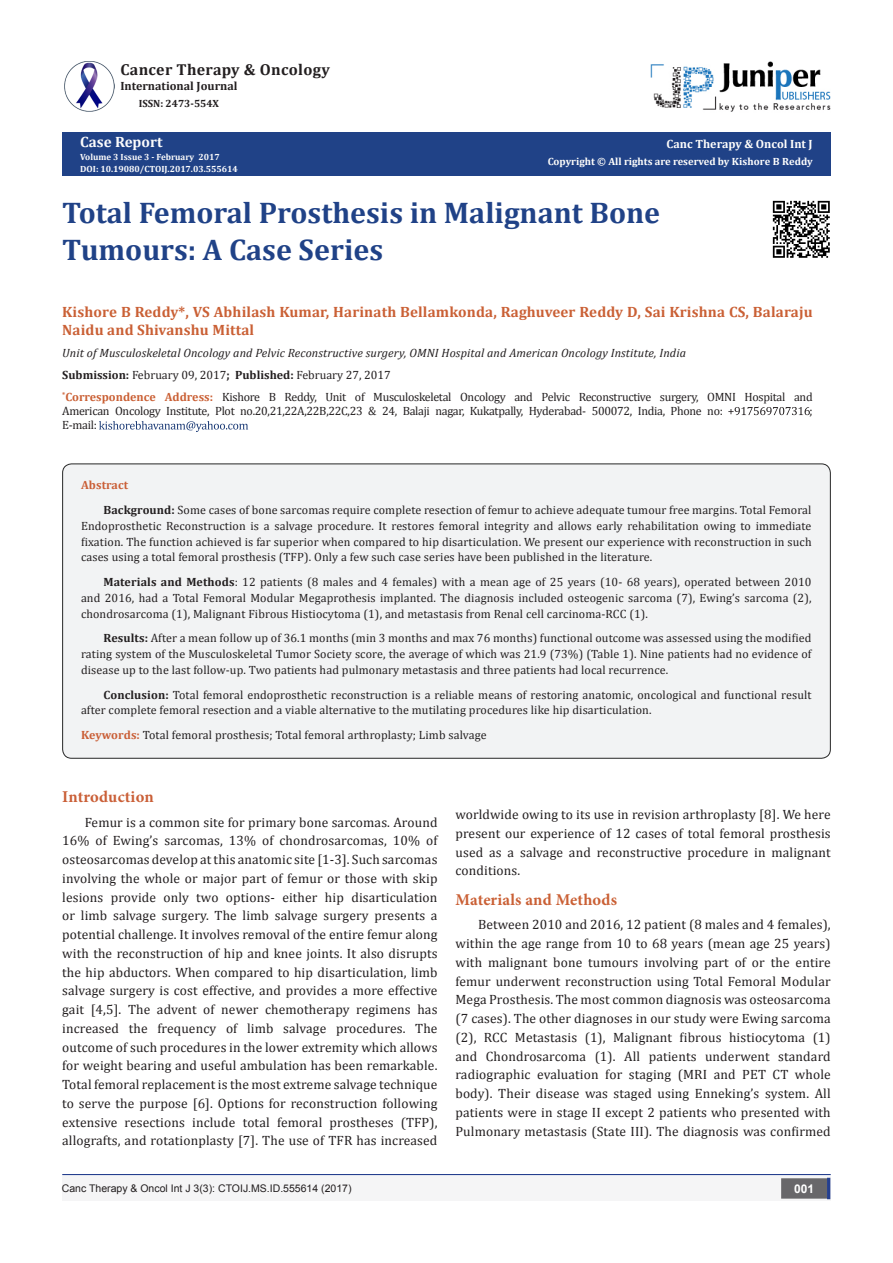
<style>
.page{position:relative;width:893px;height:1263px;background:#fff}
.page>*{position:absolute;margin:0;border:0;box-sizing:border-box;transform-origin:0 0}
.t1{font:700 30px/37.5px "Cambria";color:#204287}
.t2{font:700 16.5px "Minion Pro";letter-spacing:.01em;color:#ca6035}
.t3{font:700 16.5px "Minion Pro";letter-spacing:.005em;color:#ca5f37}
.t4{font:700 15.9px "Cambria";letter-spacing:.02em;color:#231f20}
.t5{font:700 15px/18px "Cambria";letter-spacing:.01em;color:#ca6035}
.t6{font:700 15px "Cambria";color:#fcfcfc}
.t7{font:13.5px/18.8px "Cambria";letter-spacing:.01em;color:#231f20;text-align:justify}
.t8{font:12px/15.8px "Cambria";letter-spacing:.01em;color:#231f20;text-align:justify}
.t9{font:12px/21.9px "Cambria";letter-spacing:-.025em;color:#231f20}
.t10{font:700 12px "Cambria";color:#fffefc}
.t11{font:700 12px "Cambria";color:#231f20}
.t12{font:700 12px "Arial";color:#fff}
.t13{font:10.5px "Arial";color:#231f20}
.t14{font:700 10.5px "Cambria";color:#fffefc}
.t15{font:700 10.5px "Cambria";color:#231f20}
.t16{font:700 9px/12.3px "Cambria";color:#fcfcfc}
.s1{color:#fff}
.s2{font-style:italic}
.s3{font-weight:700}
.s4{font-weight:700;color:#ca6035}
.s5{font-weight:700;color:#ca5f37}
</style>
<div class="page">
<div style="left:62px;top:132px;width:769px;height:43px;background:#204287"></div>
<svg style="left:728px;top:407px;width:82px;height:8px"></svg>
<svg style="left:99px;top:421px;width:149px;height:11px"></svg>
<hr style="left:62px;top:1174px;width:769px;height:1px;background:#253f8e">
<div style="left:62px;top:1176px;width:494px;height:25px;background:#f5f5f6"></div>
<div style="left:503px;top:1176px;width:328px;height:25px;background:#f5f5f6"></div>
<div style="left:782px;top:1179px;width:44px;height:19px;background:#68676a"></div>
<div style="left:781px;top:1178px;width:46px;height:20px;border:2px solid #68676a"></div>
<hr style="left:827px;top:1178px;width:3px;height:21px;background:#253f8e">
<img style="left:651px;top:61px;width:180px;height:51px">
<img style="left:64px;top:61px;width:50px;height:51px">
<div style="left:63px;top:464px;width:767px;height:294px;background:#f2f3f4;border-radius:9px"></div>
<img style="left:772px;top:200px;width:58px;height:58px">
<p class="t4" style="left:120px;top:58px;width:211px">Cancer Therapy &amp; Oncology</p>
<p class="t11" style="left:120px;top:77px;width:119px">International Journal</p>
<p class="t15" style="left:139px;top:96px;width:82px">ISSN: 2473-554X</p>
<p class="t6" style="left:80px;top:132px;width:84px">Case Report</p>
<p class="t16" style="left:80px;top:150px;width:159px">Volume 3 Issue 3 - February 2017<br>DOI: <span class="s1">10.19080/CTOIJ.2017.03.555614</span></p>
<p class="t10" style="left:667px;top:136px;width:148px">Canc Therapy &amp; Oncol Int J</p>
<p class="t14" style="left:548px;top:154px;width:267px">Copyright © All rights are reserved by <span class="s1">Kishore B Reddy</span></p>
<h1 class="t1" style="left:62px;top:193px;width:599px">Total Femoral Prosthesis in Malignant Bone<br>Tumours: A Case Series</h1>
<p class="t5" style="left:62px;top:302px;width:752px">Kishore B Reddy*, VS Abhilash Kumar, Harinath Bellamkonda, Raghuveer Reddy D, Sai Krishna CS, Balaraju<br>Naidu and Shivanshu Mittal</p>
<p class="t9" style="left:62px;top:342px;width:752px"><span class="s2">Unit of Musculoskeletal Oncology and Pelvic Reconstructive surgery, OMNI Hospital and American Oncology Institute, India<br></span><span class="s3">Submission:</span> February 09, 2017<span class="s3">; Published:</span> February 27, 2017<br><sup>*</sup><span class="s4">Correspondence Address:</span> Kishore B Reddy, Unit of Musculoskeletal Oncology and Pelvic Reconstructive surgery, OMNI Hospital and</p>
<p class="t9" style="left:62px;top:400px;width:662px">American Oncology Institute, Plot no.20,21,22A,22B,22C,23 &amp; 24, Balaji nagar, Kukatpally, Hyderabad- 500072, India, Phone no:</p>
<p class="t8" style="left:809px;top:403px;width:5px">;</p>
<p class="t8" style="left:62px;top:417px;width:36px">E-mail:</p>
<p class="t8" style="left:104px;top:473px;width:709px;line-height:24.8px;text-indent:-22px"><span class="s5">Abstract<br></span><span class="s3">Background:</span> Some cases of bone sarcomas require complete resection of femur to achieve adequate tumour free margins. Total Femoral</p>
<p class="t8" style="left:81px;top:518px;width:732px">Endoprosthetic Reconstruction is a salvage procedure. It restores femoral integrity and allows early rehabilitation owing to immediate fixation. The function achieved is far superior when compared to hip disarticulation. We present our experience with reconstruction in such cases using a total femoral prosthesis (TFP). Only a few such case series have been published in the literature.</p>
<p class="t8" style="left:81px;top:574px;width:732px;text-indent:22px"><span class="s3">Materials and Methods</span>: 12 patients (8 males and 4 females) with a mean age of 25 years (10- 68 years), operated between 2010 and 2016, had a Total Femoral Modular Megaprothesis implanted. The diagnosis included osteogenic sarcoma (7), Ewing’s sarcoma (2), chondrosarcoma (1), Malignant Fibrous Histiocytoma (1), and metastasis from Renal cell carcinoma-RCC (1).</p>
<p class="t8" style="left:81px;top:630px;width:732px;text-indent:22px"><span class="s3">Results:</span> After a mean follow up of 36.1 months (min 3 months and max 76 months) functional outcome was assessed using the modified rating system of the Musculoskeletal Tumor Society score, the average of which was 21.9 (73%) (Table 1). Nine patients had no evidence of disease up to the last follow-up. Two patients had pulmonary metastasis and three patients had local recurrence.</p>
<p class="t8" style="left:81px;top:687px;width:732px;text-indent:22px"><span class="s3">Conclusion:</span> Total femoral endoprosthetic reconstruction is a reliable means of restoring anatomic, oncological and functional result after complete femoral resection and a viable alternative to the mutilating procedures like hip disarticulation.</p>
<p class="t8" style="left:81px;top:727px;width:407px"><span class="s5">Keywords:</span> Total femoral prosthesis; Total femoral arthroplasty; Limb salvage</p>
<p class="t3" style="left:62px;top:785px;width:93px">Introduction</p>
<p class="t7" style="left:62px;top:812px;width:377px;text-indent:23px">Femur is a common site for primary bone sarcomas. Around 16% of Ewing’s sarcomas, 13% of chondrosarcomas, 10% of osteosarcomas develop at this anatomic site [1-3]. Such sarcomas involving the whole or major part of femur or those with skip lesions provide only two options- either hip disarticulation or limb salvage surgery. The limb salvage surgery presents a potential challenge. It involves removal of the entire femur along with the reconstruction of hip and knee joints. It also disrupts the hip abductors. When compared to hip disarticulation, limb salvage surgery is cost effective, and provides a more effective gait [4,5]. The advent of newer chemotherapy regimens has increased the frequency of limb salvage procedures. The outcome of such procedures in the lower extremity which allows for weight bearing and useful ambulation has been remarkable.<br>Total femoral replacement is the most extreme salvage technique to serve the purpose [6]. Options for reconstruction following extensive resections include total femoral prostheses (TFP), allografts, and rotationplasty [7]. The use of TFR has increased</p>
<p class="t7" style="left:455px;top:805px;width:377px">worldwide owing to its use in revision arthroplasty [8]. We here present our experience of 12 cases of total femoral prosthesis used as a salvage and reconstructive procedure in malignant conditions.</p>
<p class="t2" style="left:455px;top:888px;width:163px">Materials and Methods</p>
<p class="t7" style="left:455px;top:915px;width:377px;text-indent:23px">Between 2010 and 2016, 12 patient (8 males and 4 females), within the age range from 10 to 68 years (mean age 25 years) with malignant bone tumours involving part of or the entire femur underwent reconstruction using Total Femoral Modular Mega Prosthesis. The most common diagnosis was osteosarcoma (7 cases). The other diagnoses in our study were Ewing sarcoma (2), RCC Metastasis (1), Malignant fibrous histiocytoma (1) and Chondrosarcoma (1). All patients underwent standard radiographic evaluation for staging (MRI and PET CT whole body). Their disease was staged using Enneking’s system. All patients were in stage II except 2 patients who presented with Pulmonary metastasis (State III). The diagnosis was confirmed</p>
<p class="t13" style="left:62px;top:1182px;width:291px">Canc Therapy &amp; Oncol Int J 3(3): CTOIJ.MS.ID.555614 (2017)</p>
<p class="t12" style="left:794px;top:1180px;width:22px">001</p>
</div>
